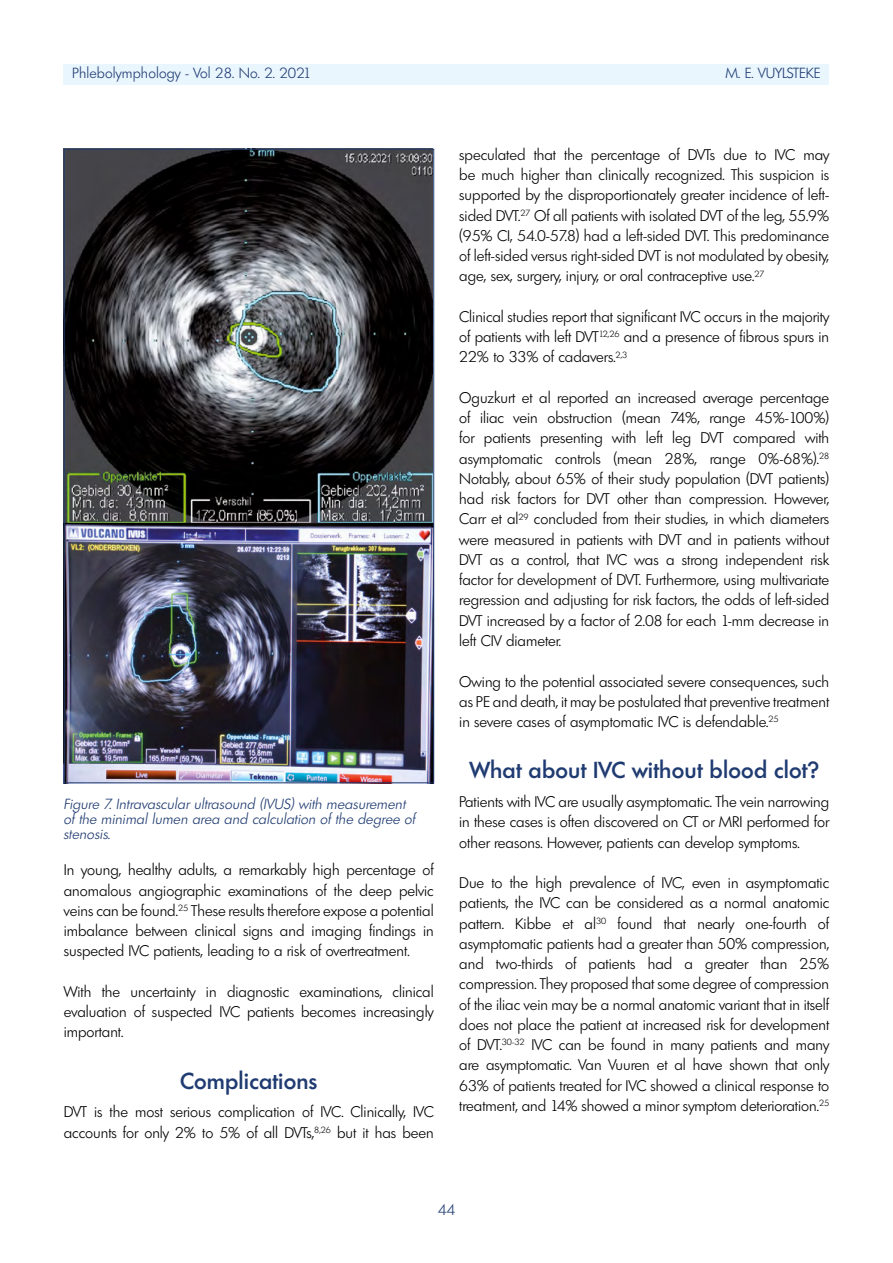
<style>
.page{position:relative;width:893px;height:1263px;background:#fff}
.page>*{position:absolute;margin:0;border:0;box-sizing:border-box;transform-origin:0 0}
.t1{font:500 22.5px "Limerick";letter-spacing:.01em;color:#1f3b71}
.t2{font:300 15px/20.2px "Limerick";color:#000;text-align:justify}
.t3{font:300 15px "Limerick";color:#1f3b71}
.t4{font:300 14.25px/15px "Ilimerick";letter-spacing:.01em;color:#1f3b71}
.t5{font:300 14.25px "Limerick";letter-spacing:.01em;color:#1f3b71}
</style>
<div class="page">
<div style="left:64px;top:64px;width:765px;height:20px;background:#eaf6fe"></div>
<img style="left:63px;top:149px;width:369px;height:374px">
<img style="left:63px;top:523px;width:369px;height:260px">
<p class="t5" style="left:72px;top:65px;width:241px">Phlebolymphology - Vol 28. No. 2. 2021</p>
<p class="t5" style="left:725px;top:65px;width:97px">M. E. VUYLSTEKE</p>
<p class="t4" style="left:63px;top:796px;width:353px">Figure 7. Intravascular ultrasound (IVUS) with measurement of the minimal lumen area and calculation of the degree of stenosis.</p>
<p class="t2" style="left:64px;top:860px;width:371px">In young, healthy adults, a remarkably high percentage of anomalous angiographic examinations of the deep pelvic veins can be found.<sup>25</sup> These results therefore expose a potential imbalance between clinical signs and imaging findings in suspected IVC patients, leading to a risk of overtreatment.</p>
<p class="t2" style="left:64px;top:982px;width:371px">With the uncertainty in diagnostic examinations, clinical evaluation of suspected IVC patients becomes increasingly important.</p>
<h1 class="t1" style="left:180px;top:1067px;width:139px">Complications</h1>
<p class="t2" style="left:64px;top:1102px;width:371px">DVT is the most serious complication of IVC. Clinically, IVC accounts for only 2% to 5% of all DVTs,<sup>8,26</sup> but it has been</p>
<p class="t2" style="left:459px;top:145px;width:371px">speculated that the percentage of DVTs due to IVC may be much higher than clinically recognized. This suspicion is supported by the disproportionately greater incidence of left&shy;sided DVT.<sup>27</sup> Of all patients with isolated DVT of the leg, 55.9% (95% CI, 54.0-57.8) had a left-sided DVT. This predominance of left-sided versus right-sided DVT is not modulated by obesity, age, sex, surgery, injury, or oral contraceptive use.<sup>27</sup></p>
<p class="t2" style="left:459px;top:307px;width:371px">Clinical studies report that significant IVC occurs in the majority of patients with left DVT<sup>12,26</sup> and a presence of fibrous spurs in 22% to 33% of cadavers.<sup>2,3</sup></p>
<p class="t2" style="left:459px;top:388px;width:371px">Oguzkurt et al reported an increased average percentage of iliac vein obstruction (mean 74%, range 45%-100%) for patients presenting with left leg DVT compared with asymptomatic controls (mean 28%, range 0%-68%).<sup>28<br></sup>Notably, about 65% of their study population (DVT patients) had risk factors for DVT other than compression. However, Carr et al<sup>29</sup> concluded from their studies, in which diameters were measured in patients with DVT and in patients without DVT as a control, that IVC was a strong independent risk factor for development of DVT. Furthermore, using multivariate regression and adjusting for risk factors, the odds of left-sided DVT increased by a factor of 2.08 for each 1-mm decrease in left CIV diameter.</p>
<p class="t2" style="left:459px;top:671px;width:371px">Owing to the potential associated severe consequences, such as PE and death, it may be postulated that preventive treatment in severe cases of asymptomatic IVC is defendable.<sup>25</sup></p>
<h1 class="t1" style="left:470px;top:757px;width:350px">What about IVC without blood clot?</h1>
<p class="t2" style="left:459px;top:792px;width:371px">Patients with IVC are usually asymptomatic. The vein narrowing in these cases is often discovered on CT or MRI performed for other reasons. However, patients can develop symptoms.</p>
<p class="t2" style="left:459px;top:873px;width:371px">Due to the high prevalence of IVC, even in asymptomatic patients, the IVC can be considered as a normal anatomic pattern. Kibbe et al<sup>30</sup> found that nearly one-fourth of asymptomatic patients had a greater than 50% compression, and two-thirds of patients had a greater than 25% compression. They proposed that some degree of compression of the iliac vein may be a normal anatomic variant that in itself does not place the patient at increased risk for development of DVT.<sup>30-32</sup> IVC can be found in many patients and many are asymptomatic. Van Vuuren et al have shown that only 63% of patients treated for IVC showed a clinical response to treatment, and 14% showed a minor symptom deterioration.<sup>25</sup></p>
<p class="t3" style="left:438px;top:1200px;width:19px">44</p>
</div>
